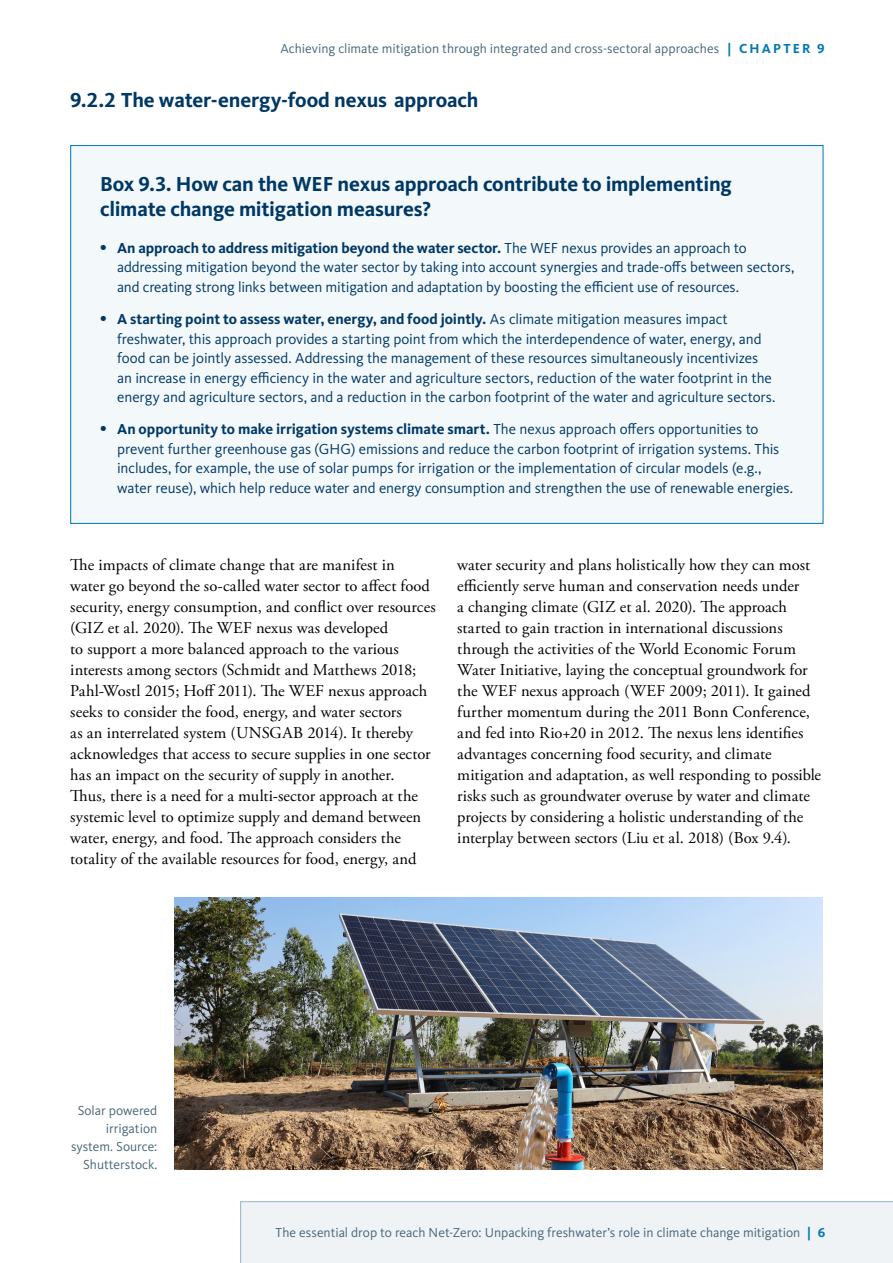
<style>
.page{position:relative;width:893px;height:1263px;background:#fff}
.page>*{position:absolute;margin:0;border:0;box-sizing:border-box;transform-origin:0 0}
.text_box_heading{font:700 21px/25.2px "Kievit OT";letter-spacing:-.01em;color:#003865}
.body_text{font:16.5px/21px "Adobe Garamond Pro";letter-spacing:.005em;color:#000}
.t1{font:15px/19.5px "Kievit OT";letter-spacing:-.005em;color:#003865}
.table_figure_title{font:13.5px/18px "Kievit OT";color:#476678;text-align:right}
.s1{font-weight:700;color:#0078b3}
.s2{font-family:"Adobe Garamond Pro";font-weight:700;font-size:16.5px}
.s3{font-weight:700}
</style>
<div class="page">
<div style="left:70px;top:145px;width:753px;height:378px;background:#f3f8fb"></div>
<img style="left:174px;top:897px;width:649px;height:272px">
<div style="left:240px;top:1201px;width:653px;height:62px;background:#eff3f6"></div>
<p class="table_figure_title" style="left:280px;top:39px;width:546px">Achieving climate mitigation through integrated and cross-sectoral approaches <span class="s1">| C H A P T E R 9</span></p>
<p class="text_box_heading" style="left:70px;top:87px;width:410px">9.2.2 The water-energy-food nexus approach</p>
<p class="text_box_heading" style="left:100px;top:172px;width:633px">Box 9.3. How can the WEF nexus approach contribute to implementing climate change mitigation measures?</p>
<p class="t1" style="left:117px;top:238px;width:679px;text-indent:-17px"><span class="s2">•</span> <span class="s3">An approach to address mitigation beyond the water sector.</span> The WEF nexus provides an approach to addressing mitigation beyond the water sector by taking into account synergies and trade-offs between sectors, and creating strong links between mitigation and adaptation by boosting the efficient use of resources.</p>
<p class="t1" style="left:117px;top:310px;width:660px;text-indent:-17px"><span class="s2">•</span> <span class="s3">A starting point to assess water, energy, and food jointly.</span> As climate mitigation measures impact freshwater, this approach provides a starting point from which the interdependence of water, energy, and food can be jointly assessed. Addressing the management of these resources simultaneously incentivizes an increase in energy efficiency in the water and agriculture sectors, reduction of the water footprint in the energy and agriculture sectors, and a reduction in the carbon footprint of the water and agriculture sectors.</p>
<p class="t1" style="left:117px;top:420px;width:678px;text-indent:-17px"><span class="s2">•</span> <span class="s3">An opportunity to make irrigation systems climate smart.</span> The nexus approach offers opportunities to prevent further greenhouse gas (GHG) emissions and reduce the carbon footprint of irrigation systems. This includes, for example, the use of solar pumps for irrigation or the implementation of circular models (e.g., water reuse), which help reduce water and energy consumption and strengthen the use of renewable energies.</p>
<p class="body_text" style="left:70px;top:555px;width:367px">The impacts of climate change that are manifest in<br>water go beyond the so-called water sector to affect food security, energy consumption, and conflict over resources (GIZ et al. 2020). The WEF nexus was developed<br>to support a more balanced approach to the various interests among sectors (Schmidt and Matthews 2018; Pahl-Wostl 2015; Hoff 2011). The WEF nexus approach seeks to consider the food, energy, and water sectors<br>as an interrelated system (UNSGAB 2014). It thereby acknowledges that access to secure supplies in one sector has an impact on the security of supply in another.<br>Thus, there is a need for a multi-sector approach at the systemic level to optimize supply and demand between water, energy, and food. The approach considers the totality of the available resources for food, energy, and</p>
<p class="body_text" style="left:457px;top:555px;width:365px">water security and plans holistically how they can most efficiently serve human and conservation needs under<br>a changing climate (GIZ et al. 2020). The approach started to gain traction in international discussions through the activities of the World Economic Forum Water Initiative, laying the conceptual groundwork for the WEF nexus approach (WEF 2009; 2011). It gained further momentum during the 2011 Bonn Conference, and fed into Rio+20 in 2012. The nexus lens identifies advantages concerning food security, and climate mitigation and adaptation, as well responding to possible risks such as groundwater overuse by water and climate projects by considering a holistic understanding of the interplay between sectors (Liu et al. 2018) (Box 9.4).</p>
<p class="table_figure_title" style="left:71px;top:1102px;width:88px">Solar powered irrigation system. Source:<br>Shutterstock.</p>
<p class="table_figure_title" style="left:276px;top:1224px;width:551px">The essential drop to reach Net-Zero: Unpacking freshwater’s role in climate change mitigation <span class="s1">| 6</span></p>
</div>
